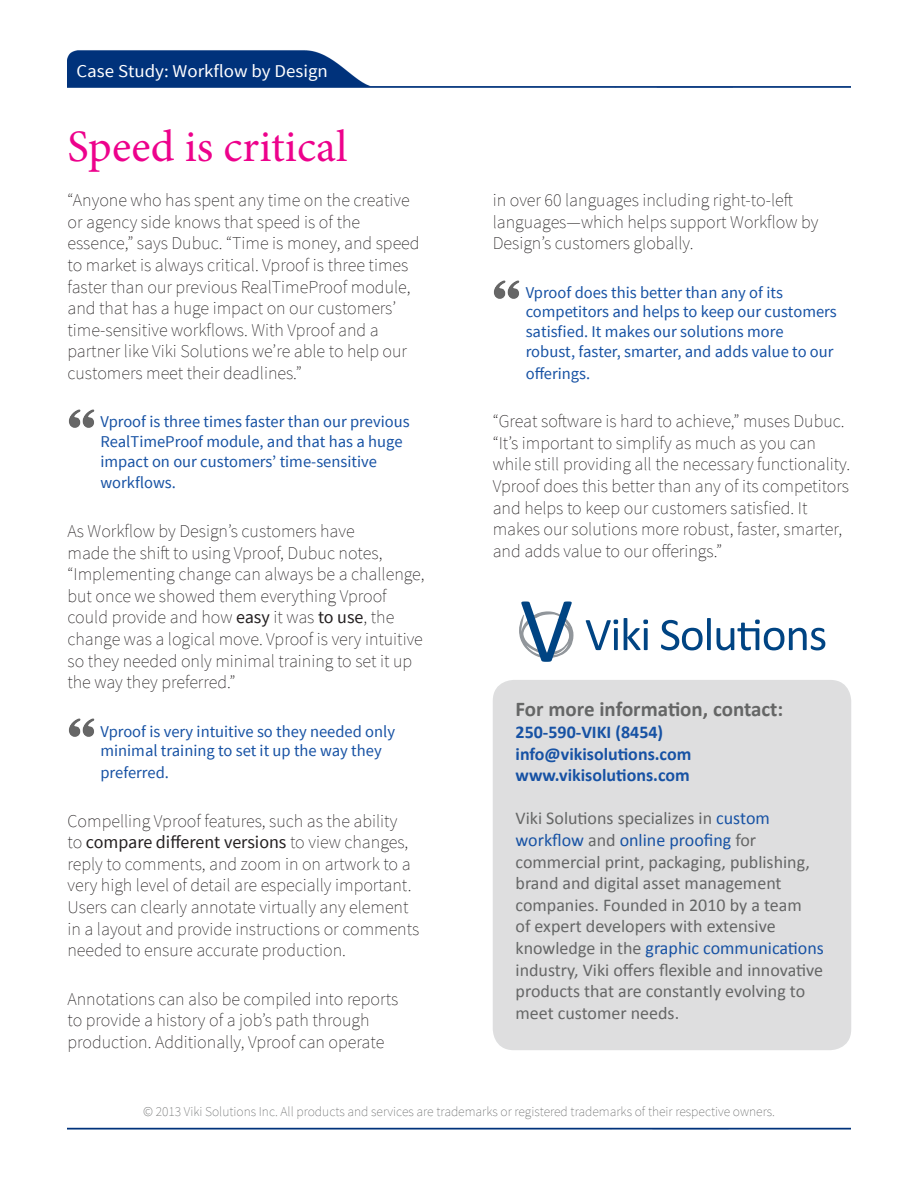
<style>
.page{position:relative;width:918px;height:1188px;background:#fff}
.page>*{position:absolute;margin:0;border:0;box-sizing:border-box;transform-origin:0 0}
.t1{font:45px "Minion Pro";letter-spacing:.005em;color:#ed028c}
.t2{font:700 21px "Calibri";color:#656666}
.t3{font:200 18px/21.6px "Source Sans Pro";color:#231f20}
.t4{font:18px/21.6px "Calibri";color:#656666}
.t5{font:700 18px "Calibri";color:#1752a4}
.t6{font:18px "Source Sans Pro";color:#fff;scale:1.05 1}
.t7{font:16.5px/19.8px "Source Sans Pro";color:#1752a4}
.t8{font:200 13.5px "Source Sans Pro";color:#656666}
.s1{font-weight:400}
.s2{color:#1752a4}
</style>
<div class="page">
<img style="left:68px;top:50px;width:782px;height:38px">
<img style="left:68px;top:1127px;width:782px;height:3px">
<div style="left:494px;top:681px;width:356px;height:368px;background:#dededf;border-radius:20px"></div>
<div style="left:493px;top:680px;width:358px;height:370px;border:2px solid #919396;border-radius:20px"></div>
<img style="left:493px;top:280px;width:27px;height:19px">
<img style="left:68px;top:718px;width:27px;height:19px">
<img style="left:68px;top:409px;width:27px;height:19px">
<img style="left:520px;top:620px;width:53px;height:23px">
<svg style="left:521px;top:602px;width:51px;height:60px"></svg>
<svg style="left:586px;top:618px;width:239px;height:32px"></svg>
<p class="t6" style="left:76px;top:59px;width:241px">Case Study: Workflow by Design</p>
<p class="t1" style="left:68px;top:116px;width:282px">Speed is critical</p>
<p class="t3" style="left:68px;top:189px;width:354px">“Anyone who has spent any time on the creative or agency side knows that speed is of the essence,” says Dubuc. “Time is money, and speed to market is always critical. Vproof is three times faster than our previous RealTimeProof module, and that has a huge impact on our customers’ time-sensitive workflows. With Vproof and a partner like Viki Solutions we’re able to help our customers meet their deadlines.”</p>
<p class="t7" style="left:100px;top:412px;width:311px">Vproof is three times faster than our previous<br>RealTimeProof module, and that has a huge impact on our customers’ time-sensitive</p>
<p class="t7" style="left:100px;top:473px;width:77px">workflows.</p>
<p class="t3" style="left:68px;top:520px;width:359px">As Workflow by Design’s customers have<br>made the shift to using Vproof, Dubuc notes, “Implementing change can always be a challenge, but once we showed them everything Vproof could provide and how <span class="s1">easy</span> it was <span class="s1">to use</span>, the change was a logical move. Vproof is very intuitive so they needed only minimal training to set it up the way they preferred.”</p>
<p class="t7" style="left:100px;top:721px;width:296px">Vproof is very intuitive so they needed only minimal training to set it up the way they</p>
<p class="t7" style="left:100px;top:763px;width:70px">preferred.</p>
<p class="t3" style="left:68px;top:810px;width:353px">Compelling Vproof features, such as the ability<br>to <span class="s1">compare different versions</span> to view changes, reply to comments, and zoom in on artwork to a very high level of detail are especially important.<br>Users can clearly annotate virtually any element in a layout and provide instructions or comments needed to ensure accurate production.</p>
<p class="t3" style="left:68px;top:988px;width:332px">Annotations can also be compiled into reports to provide a history of a job’s path through production. Additionally, Vproof can operate</p>
<p class="t3" style="left:493px;top:189px;width:327px">in over 60 languages including right-to-left languages—which helps support Workflow by<br>Design’s customers globally.</p>
<p class="t7" style="left:526px;top:283px;width:312px">Vproof does this better than any of its competitors and helps to keep our customers satisfied. It makes our solutions more robust, faster, smarter, and adds value to our</p>
<p class="t7" style="left:526px;top:364px;width:66px">offerings.</p>
<p class="t3" style="left:493px;top:411px;width:359px">“Great software is hard to achieve,” muses Dubuc. “It’s important to simplify as much as you can while still providing all the necessary functionality.<br>Vproof does this better than any of its competitors and helps to keep our customers satisfied. It makes our solutions more robust, faster, smarter, and adds value to our offerings.”</p>
<p class="t2" style="left:516px;top:696px;width:269px">For more information, contact:</p>
<p class="t5" style="left:516px;top:720px;width:149px">250-590-VIKI (8454)</p>
<p class="t5" style="left:516px;top:742px;width:177px">info@vikisolutions.com</p>
<p class="t5" style="left:516px;top:764px;width:176px">www.vikisolutions.com</p>
<p class="t4" style="left:516px;top:808px;width:310px">Viki Solutions specializes in <span class="s2">custom workflow</span> and <span class="s2">online proofing</span> for commercial print, packaging, publishing, brand and digital asset management companies. Founded in 2010 by a team<br>of expert developers with extensive knowledge in the <span class="s2">graphic communications </span>industry, Viki offers flexible and innovative products that are constantly evolving to meet customer needs.</p>
<p class="t8" style="left:143px;top:1103px;width:633px">© 2013 Viki Solutions Inc. All products and services are trademarks or registered trademarks of their respective owners.</p>
</div>
